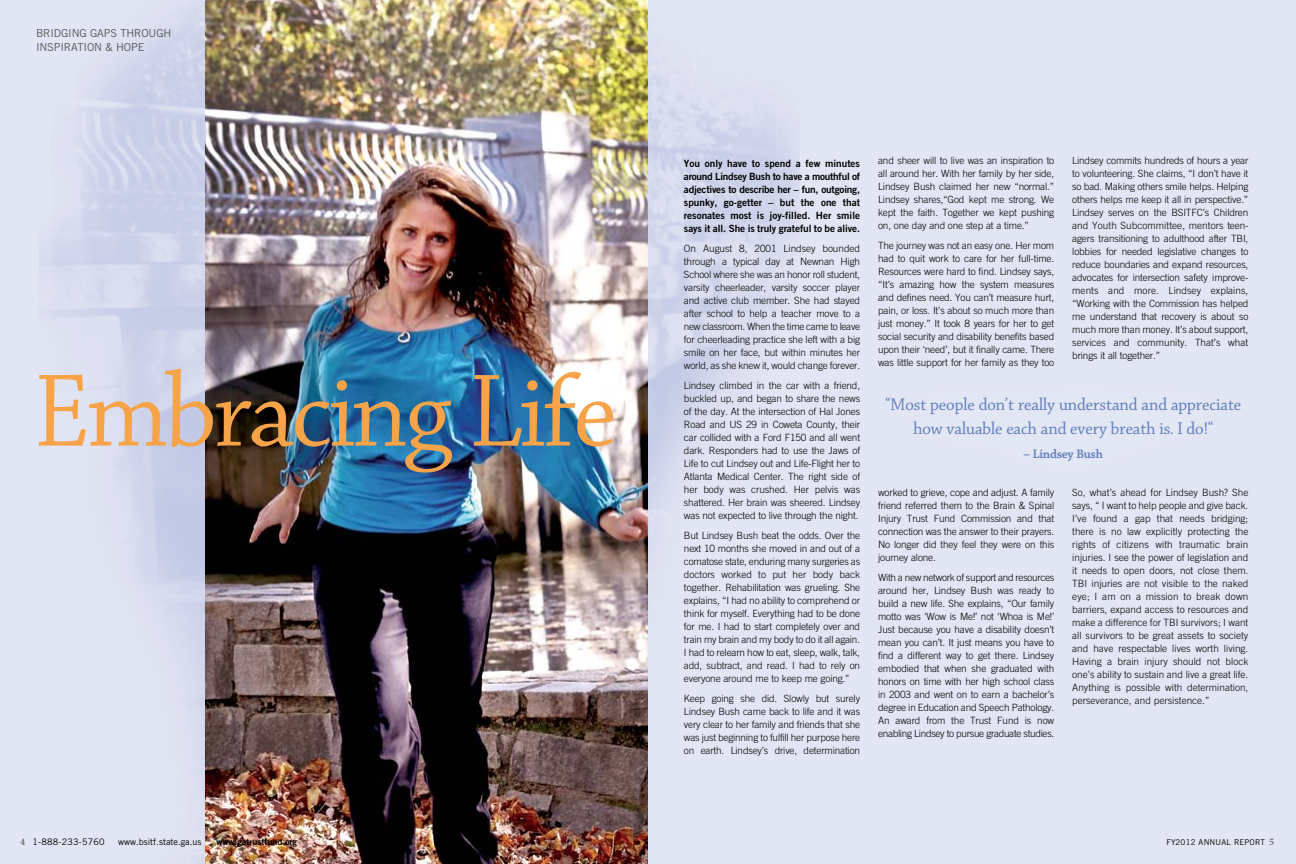
<style>
.page{position:relative;width:1296px;height:864px;background:#e2e5f3}
.page>*{position:absolute;margin:0;border:0;box-sizing:border-box;transform-origin:0 0}
.t1{font:110px "Chaparral MM 390 72";letter-spacing:-.065em;color:#f7a349}
.t2{font:18px/24px "Chaparral MM 390 18";letter-spacing:-.035em;color:#5f7dbe;text-align:center}
.t3{font:13px "Chaparral MM 580 13";letter-spacing:-.005em;color:#5f7dbe}
.t4{font:11px/14px "Trade Gothic";letter-spacing:-.015em;color:#58595b}
.t5{font:300 10px/13px "Trade Gothic";letter-spacing:-.015em;color:#000;text-align:justify}
.t6{font:10px/13px "Trade Gothic Bold Two";letter-spacing:-.01em;color:#000;text-align:justify}
.t7{font:9px "Trade Gothic";color:#000}
.t8{font:9px "Trade Gothic Bold Two";color:#000}
.t9{font:9px "Trade Gothic";letter-spacing:.025em;color:#000}
.t10{font:8px "Trade Gothic";letter-spacing:.02em;color:#000}
.s1{font-family:"Minion Pro";font-weight:700;font-size:10px;color:#6d6e71}
</style>
<div class="page">
<img style="left:39px;top:0;width:761px;height:864px">
<img style="left:206px;top:0;width:442px;height:864px">
<p class="t4" style="left:36px;top:25px;width:137px">BRIDGING GAPS THROUGH<br>INSPIRATION &amp; HOPE</p>
<h1 class="t1" style="left:35px;top:348px;width:589px">Embracing Life</h1>
<p class="t9" style="left:20px;top:836px;width:86px"><span class="s1">4</span> 1-888-233-5760</p>
<p class="t7" style="left:118px;top:836px;width:85px">www.bsitf.state.ga.us</p>
<p class="t8" style="left:217px;top:836px;width:82px">www.gatrustfund.org</p>
<p class="t6" style="left:684px;top:156px;width:178px">You only have to spend a few minutes around Lindsey Bush to have a mouthful of adjectives to describe her – fun, outgoing, spunky, go-getter – but the one that resonates most is joy-filled. Her smile says it all. She is truly grateful to be alive.</p>
<p class="t5" style="left:684px;top:242px;width:178px">On August 8, 2001 Lindsey bounded through a typical day at Newnan High School where she was an honor roll student, varsity cheerleader, varsity soccer player and active club member. She had stayed after school to help a teacher move to a new classroom. When the time came to leave for cheerleading practice she left with a big smile on her face, but within minutes her world, as she knew it, would change forever.</p>
<p class="t5" style="left:684px;top:379px;width:178px">Lindsey climbed in the car with a friend, buckled up, and began to share the news of the day. At the intersection of Hal Jones Road and US 29 in Coweta County, their car collided with a Ford F150 and all went dark. Responders had to use the Jaws of Life to cut Lindsey out and Life-Flight her to Atlanta Medical Center. The right side of her body was crushed. Her pelvis was shattered. Her brain was sheered. Lindsey was not expected to live through the night.</p>
<p class="t5" style="left:684px;top:529px;width:178px">But Lindsey Bush beat the odds. Over the next 10 months she moved in and out of a comatose state, enduring many surgeries as doctors worked to put her body back together. Rehabilitation was grueling. She explains, “I had no ability to comprehend or think for myself. Everything had to be done for me. I had to start completely over and train my brain and my body to do it all again.<br>I had to relearn how to eat, sleep, walk, talk, add, subtract, and read. I had to rely on everyone around me to keep me going.”</p>
<p class="t5" style="left:684px;top:692px;width:178px">Keep going she did. Slowly but surely Lindsey Bush came back to life and it was very clear to her family and friends that she was just beginning to fulfill her purpose here on earth. Lindsey’s drive, determination</p>
<p class="t5" style="left:878px;top:154px;width:178px">and sheer will to live was an inspiration to all around her. With her family by her side, Lindsey Bush claimed her new “normal.” Lindsey shares,“God kept me strong. We kept the faith. Together we kept pushing on, one day and one step at a time.”</p>
<p class="t5" style="left:878px;top:239px;width:178px">The journey was not an easy one. Her mom had to quit work to care for her full-time.<br>Resources were hard to find. Lindsey says, “It’s amazing how the system measures and defines need. You can’t measure hurt, pain, or loss. It’s about so much more than just money.” It took 8 years for her to get social security and disability benefits based upon their ‘need’, but it finally came. There was little support for her family as they too</p>
<p class="t5" style="left:1072px;top:154px;width:178px">Lindsey commits hundreds of hours a year to volunteering. She claims, “I don’t have it so bad. Making others smile helps. Helping others helps me keep it all in perspective.” Lindsey serves on the BSITFC’s Children and Youth Subcommittee, mentors teen&shy;agers transitioning to adulthood after TBI, lobbies for needed legislative changes to reduce boundaries and expand resources, advocates for intersection safety improve&shy;ments and more. Lindsey explains, “Working with the Commission has helped me understand that recovery is about so much more than money. It’s about support, services and community. That’s what brings it all together.”</p>
<h2 class="t2" style="left:885px;top:393px;width:358px">“Most people don’t really understand and appreciate how valuable each and every breath is. I do!“</h2>
<h3 class="t3" style="left:1024px;top:447px;width:81px">– Lindsey Bush</h3>
<p class="t5" style="left:878px;top:486px;width:178px">worked to grieve, cope and adjust. A family friend referred them to the Brain &amp; Spinal Injury Trust Fund Commission and that connection was the answer to their prayers.<br>No longer did they feel they were on this journey alone.</p>
<p class="t5" style="left:878px;top:571px;width:178px">With a new network of support and resources around her, Lindsey Bush was ready to build a new life. She explains, “Our family motto was ‘Wow is Me!’ not ‘Whoa is Me!’ Just because you have a disability doesn’t mean you can’t. It just means you have to find a different way to get there. Lindsey embodied that when she graduated with honors on time with her high school class in 2003 and went on to earn a bachelor’s degree in Education and Speech Pathology.<br>An award from the Trust Fund is now enabling Lindsey to pursue graduate studies.</p>
<p class="t5" style="left:1072px;top:486px;width:178px">So, what’s ahead for Lindsey Bush? She says, “ I want to help people and give back.<br>I’ve found a gap that needs bridging; there is no law explicitly protecting the rights of citizens with traumatic brain injuries. I see the power of legislation and it needs to open doors, not close them.<br>TBI injuries are not visible to the naked eye; I am on a mission to break down barriers, expand access to resources and make a difference for TBI survivors; I want all survivors to be great assets to society and have respectable lives worth living.<br>Having a brain injury should not block one’s ability to sustain and live a great life.<br>Anything is possible with determination, perseverance, and persistence.”</p>
<p class="t10" style="left:1166px;top:838px;width:109px">FY2012 ANNUAL REPORT <span class="s1">5</span></p>
</div>
